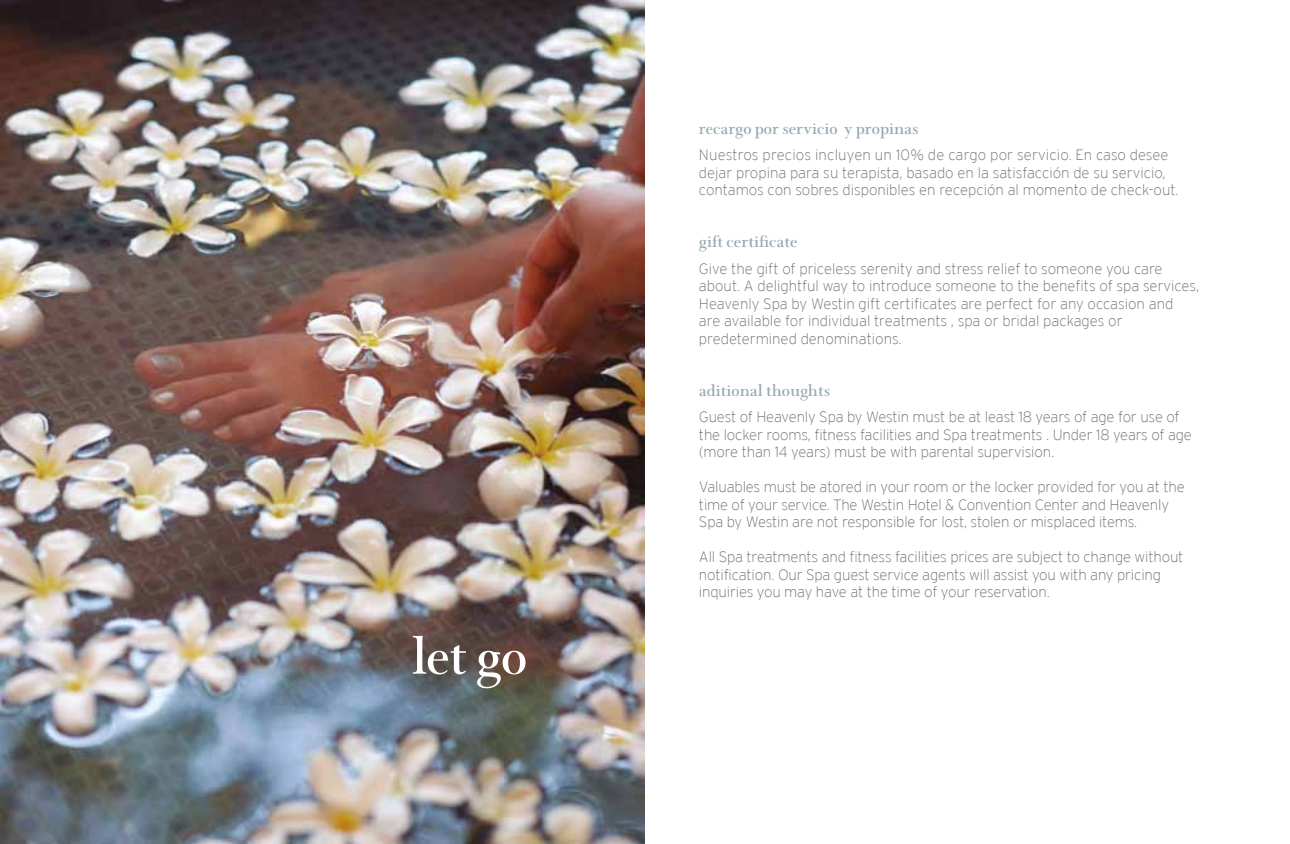
<style>
.page{position:relative;width:1290px;height:844px;background:#fff}
.page>*{position:absolute;margin:0;border:0;box-sizing:border-box;transform-origin:0 0}
.t1{font:600 58.1px "Wessex";color:#fff}
.t2{font:600 18.2px "Wessex";color:#94a9b1}
.t3{font:200 14.88px/17.5px "Interstate";letter-spacing:-.01em;color:#79716d}
</style>
<div class="page">
<img style="left:0;top:0;width:645px;height:843px">
<h1 class="t1" style="left:411px;top:617px;width:117px">let go</h1>
<p class="t2" style="left:699px;top:117px;width:221px">recargo por servicio y propinas</p>
<p class="t3" style="left:699px;top:146px;width:481px">Nuestros precios incluyen un 10% de cargo por servicio. En caso desee dejar propina para su terapista, basado en la satisfacción de su servicio, contamos con sobres disponibles en recepción al momento de check-out.</p>
<p class="t2" style="left:699px;top:230px;width:100px">gift certificate</p>
<p class="t3" style="left:699px;top:260px;width:502px">Give the gift of priceless serenity and stress relief to someone you care about. A delightful way to introduce someone to the benefits of spa services, Heavenly Spa by Westin gift certificates are perfect for any occasion and<br>are available for individual treatments , spa or bridal packages or predetermined denominations.</p>
<p class="t2" style="left:699px;top:378px;width:133px">aditional thoughts</p>
<p class="t3" style="left:699px;top:408px;width:494px">Guest of Heavenly Spa by Westin must be at least 18 years of age for use of the locker rooms, fitness facilities and Spa treatments . Under 18 years of age (more than 14 years) must be with parental supervision.</p>
<p class="t3" style="left:699px;top:478px;width:487px">Valuables must be atored in your room or the locker provided for you at the time of your service. The Westin Hotel &amp; Convention Center and Heavenly<br>Spa by Westin are not responsible for lost, stolen or misplaced items.</p>
<p class="t3" style="left:699px;top:548px;width:486px">All Spa treatments and fitness facilities prices are subject to change without notification. Our Spa guest service agents will assist you with any pricing inquiries you may have at the time of your reservation.</p>
</div>
